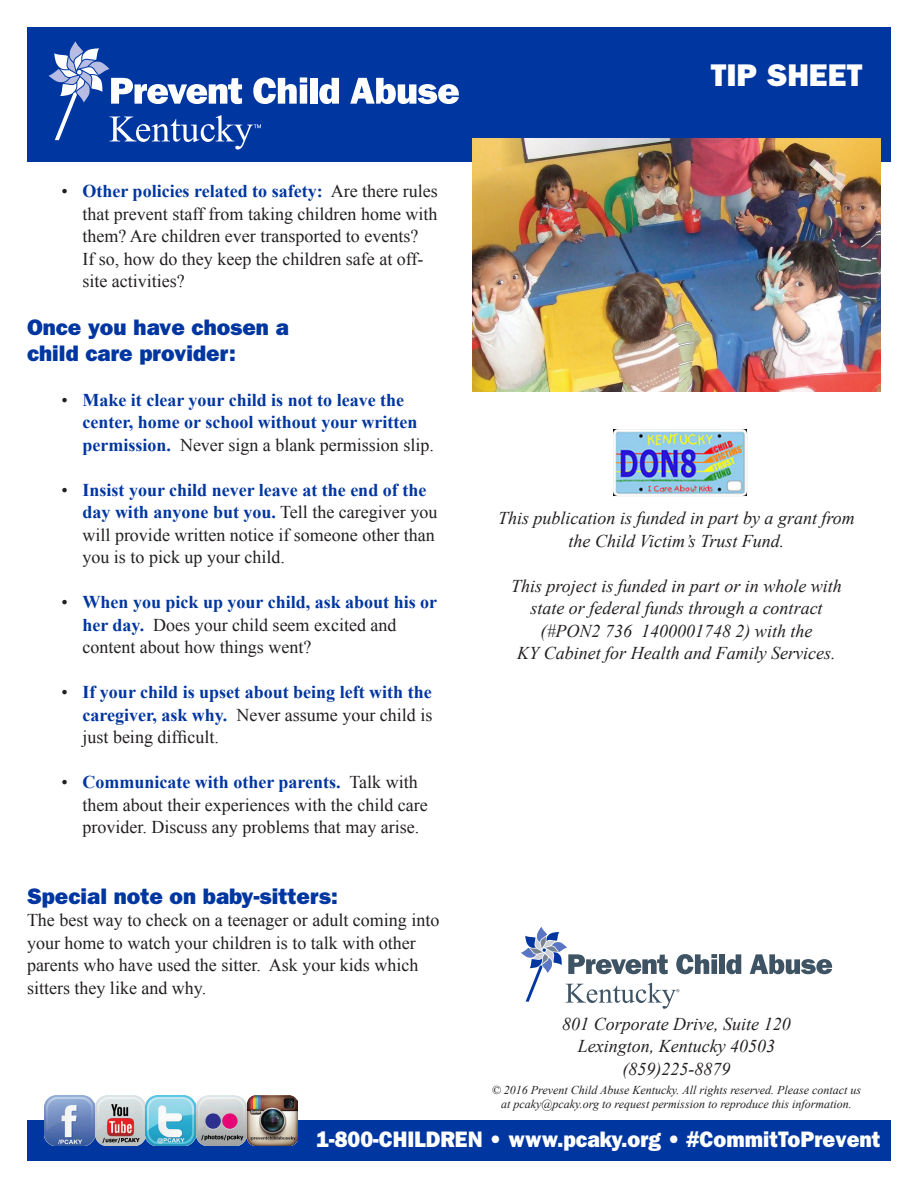
<style>
.page{position:relative;width:918px;height:1188px;background:#fff}
.page>*{position:absolute;margin:0;border:0;box-sizing:border-box;transform-origin:0 0}
.t1{font:800 31.5px "Franklin Gothic";color:#fff}
.t2{font:800 22.5px "Franklin Gothic";color:#0036a0}
.t3{font:800 22.5px "Franklin Gothic";color:#fff;scale:.95 1}
.t4{font:18px/22.5px "Times New Roman";color:#231f20}
.t5{font:700 18px "Times New Roman";color:#0036a0}
.t6{font:italic 18px "Times New Roman";color:#231f20}
.t7{font:italic 12px "Times New Roman";color:#231f20}
.s1{font-weight:400;color:#231f20}
.s2{font-weight:700;color:#0036a0}
</style>
<div class="page">
<div style="left:27px;top:27px;width:864px;height:135px;background:#0036a0"></div>
<div style="left:27px;top:1120px;width:864px;height:41px;background:#0036a0"></div>
<div style="left:310px;top:78px;width:8px;height:26px;background:#fff"></div>
<svg style="left:319px;top:78px;width:20px;height:26px"></svg>
<svg style="left:350px;top:78px;width:109px;height:26px"></svg>
<svg style="left:49px;top:41px;width:258px;height:109px"></svg>
<img style="left:613px;top:430px;width:134px;height:66px">
<img style="left:44px;top:1095px;width:253px;height:51px">
<div style="left:719px;top:954px;width:6px;height:20px;background:#3e5364"></div>
<svg style="left:726px;top:954px;width:15px;height:20px"></svg>
<svg style="left:750px;top:954px;width:82px;height:20px"></svg>
<svg style="left:521px;top:927px;width:196px;height:82px"></svg>
<img style="left:472px;top:139px;width:408px;height:252px">
<p class="t5" style="left:62px;top:179px;width:378px"><span class="s1">•</span> Other policies related to safety: <span class="s1">Are there rules</span></p>
<p class="t4" style="left:82px;top:202px;width:357px">that prevent staff from taking children home with</p>
<p class="t4" style="left:82px;top:225px;width:337px">them? Are children ever transported to events?</p>
<p class="t4" style="left:82px;top:247px;width:343px">If so, how do they keep the children safe at off-</p>
<p class="t4" style="left:82px;top:270px;width:104px">site activities?</p>
<p class="t2" style="left:27px;top:314px;width:263px">Once you have chosen a</p>
<p class="t2" style="left:27px;top:340px;width:210px">child care provider:</p>
<p class="t5" style="left:62px;top:387px;width:344px"><span class="s1">•</span> Make it clear your child is not to leave the</p>
<p class="t5" style="left:82px;top:410px;width:337px">center, home or school without your written</p>
<p class="t4" style="left:83px;top:433px;width:353px"><span class="s2">permission.</span> Never sign a blank permission slip.</p>
<p class="t5" style="left:62px;top:477px;width:366px"><span class="s1">•</span> Insist your child never leave at the end of the</p>
<p class="t5" style="left:82px;top:500px;width:356px">day with anyone but you. <span class="s1">Tell the caregiver you</span></p>
<p class="t4" style="left:82px;top:523px;width:354px">will provide written notice if someone other than</p>
<p class="t4" style="left:82px;top:546px;width:204px">you is to pick up your child.</p>
<p class="t5" style="left:62px;top:590px;width:377px"><span class="s1">•</span> When you pick up your child, ask about his or</p>
<p class="t4" style="left:82px;top:613px;width:316px"><span class="s2">her day.</span> Does your child seem excited and</p>
<p class="t4" style="left:82px;top:636px;width:230px">content about how things went?</p>
<p class="t5" style="left:62px;top:680px;width:372px"><span class="s1">•</span> If your child is upset about being left with the</p>
<p class="t4" style="left:82px;top:703px;width:351px"><span class="s2">caregiver, ask why.</span> Never assume your child is</p>
<p class="t4" style="left:82px;top:726px;width:138px">just being difficult.</p>
<p class="t5" style="left:62px;top:770px;width:358px"><span class="s1">•</span> Communicate with other parents. <span class="s1">Talk with</span></p>
<p class="t4" style="left:82px;top:793px;width:347px">them about their experiences with the child care</p>
<p class="t4" style="left:82px;top:816px;width:338px">provider. Discuss any problems that may arise.</p>
<p class="t2" style="left:27px;top:883px;width:312px">Special note on baby-sitters:</p>
<p class="t4" style="left:27px;top:909px;width:414px">The best way to check on a teenager or adult coming into your home to watch your children is to talk with other parents who have used the sitter. Ask your kids which sitters they like and why.</p>
<p class="t1" style="left:711px;top:57px;width:153px">TIP SHEET</p>
<p class="t6" style="left:498px;top:506px;width:358px">This publication is funded in part by a grant from</p>
<p class="t6" style="left:569px;top:528px;width:217px">the Child Victim’s Trust Fund.</p>
<p class="t6" style="left:511px;top:573px;width:332px">This project is funded in part or in whole with</p>
<p class="t6" style="left:530px;top:596px;width:294px">state or federal funds through a contract</p>
<p class="t6" style="left:541px;top:618px;width:273px">(#PON2 736 1400001748 2) with the</p>
<p class="t6" style="left:517px;top:641px;width:320px">KY Cabinet for Health and Family Services.</p>
<p class="t6" style="left:562px;top:1011px;width:230px">801 Corporate Drive, Suite 120</p>
<p class="t6" style="left:578px;top:1034px;width:199px">Lexington, Kentucky 40503</p>
<p class="t6" style="left:623px;top:1056px;width:109px">(859)225-8879</p>
<p class="t7" style="left:492px;top:1082px;width:371px">© 2016 Prevent Child Abuse Kentucky. All rights reserved. Please contact us</p>
<p class="t7" style="left:501px;top:1095px;width:352px">at pcaky@pcaky.org to request permission to reproduce this information.</p>
<p class="t3" style="left:316px;top:1126px;width:595px">1-800-CHILDREN • www.pcaky.org • #CommitToPrevent</p>
</div>
